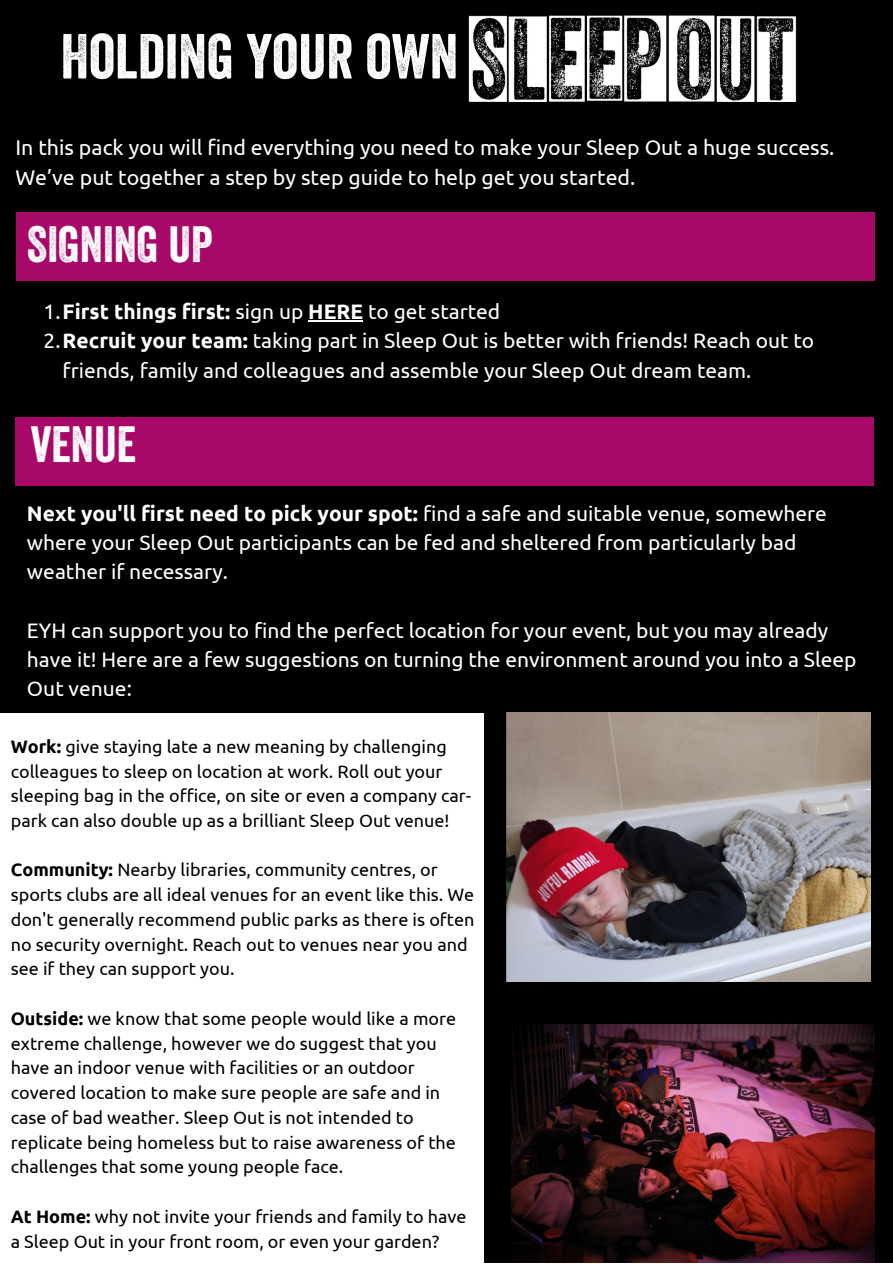
<style>
.page{position:relative;width:893px;height:1264px;background:#fff}
.page>*{position:absolute;margin:0;border:0;box-sizing:border-box;transform-origin:0 0}
.t1{font:61.5px "Veneer";color:#fefefe}
.t2{font:49.5px "Veneer";color:#fff}
.t3{font:21.3px/29.2px "Ubuntu";color:#fefefe}
.t4{font:21px/29.2px "Ubuntu";color:#fff}
.t5{font:700 21px "Ubuntu";color:#fff}
.t6{font:18px/24.8px "Ubuntu";color:#000}
.s1{font-weight:400}
.s2{font-weight:700}
</style>
<div class="page">
<div style="left:0;top:0;width:892px;height:1262px;background:#000"></div>
<hr style="left:308px;top:320px;width:55px;height:1px;background:#fff">
<div style="left:16px;top:212px;width:858px;height:69px;background:#a80969"></div>
<div style="left:15px;top:417px;width:858px;height:68px;background:#a80969"></div>
<div style="left:0;top:713px;width:484px;height:549px;background:#fff"></div>
<img style="left:506px;top:713px;width:363px;height:268px">
<img style="left:511px;top:1024px;width:363px;height:238px">
<img style="left:468px;top:15px;width:329px;height:87px">
<h1 class="t1" style="left:61px;top:34px;width:399px">HOLDING YOUR OWN</h1>
<p class="t3" style="left:15px;top:133px;width:820px">In this pack you will find everything you need to make your Sleep Out a huge success.<br>We’ve put together a step by step guide to help get you started.</p>
<h2 class="t2" style="left:27px;top:226px;width:187px">SIGNING UP</h2>
<p class="t5" style="left:44px;top:299px;width:458px"><span class="s1">1.</span>First things first: <span class="s1">sign up</span> HERE <span class="s1">to get started</span></p>
<p class="t4" style="left:44px;top:326px;width:772px">2.<span class="s2">Recruit your team:</span> taking part in Sleep Out is better with friends! Reach out to</p>
<p class="t4" style="left:63px;top:355px;width:690px">friends, family and colleagues and assemble your Sleep Out dream team.</p>
<h2 class="t2" style="left:31px;top:426px;width:107px">VENUE</h2>
<p class="t4" style="left:27px;top:498px;width:801px"><span class="s2">Next you'll first need to pick your spot:</span> find a safe and suitable venue, somewhere where your Sleep Out participants can be fed and sheltered from particularly bad weather if necessary.</p>
<p class="t4" style="left:27px;top:615px;width:831px">EYH can support you to find the perfect location for your event, but you may already have it! Here are a few suggestions on turning the environment around you into a Sleep<br>Out venue:</p>
<p class="t6" style="left:11px;top:733px;width:462px"><span class="s2">Work:</span> give staying late a new meaning by challenging colleagues to sleep on location at work. Roll out your sleeping bag in the office, on site or even a company car&shy;park can also double up as a brilliant Sleep Out venue!</p>
<p class="t6" style="left:11px;top:857px;width:465px"><span class="s2">Community:</span> Nearby libraries, community centres, or sports clubs are all ideal venues for an event like this. We don't generally recommend public parks as there is often no security overnight. Reach out to venues near you and see if they can support you.</p>
<p class="t6" style="left:11px;top:1005px;width:447px"><span class="s2">Outside:</span> we know that some people would like a more extreme challenge, however we do suggest that you have an indoor venue with facilities or an outdoor covered location to make sure people are safe and in case of bad weather. Sleep Out is not intended to replicate being homeless but to raise awareness of the challenges that some young people face.</p>
<p class="t6" style="left:11px;top:1203px;width:457px"><span class="s2">At Home:</span> why not invite your friends and family to have a Sleep Out in your front room, or even your garden?</p>
</div>
